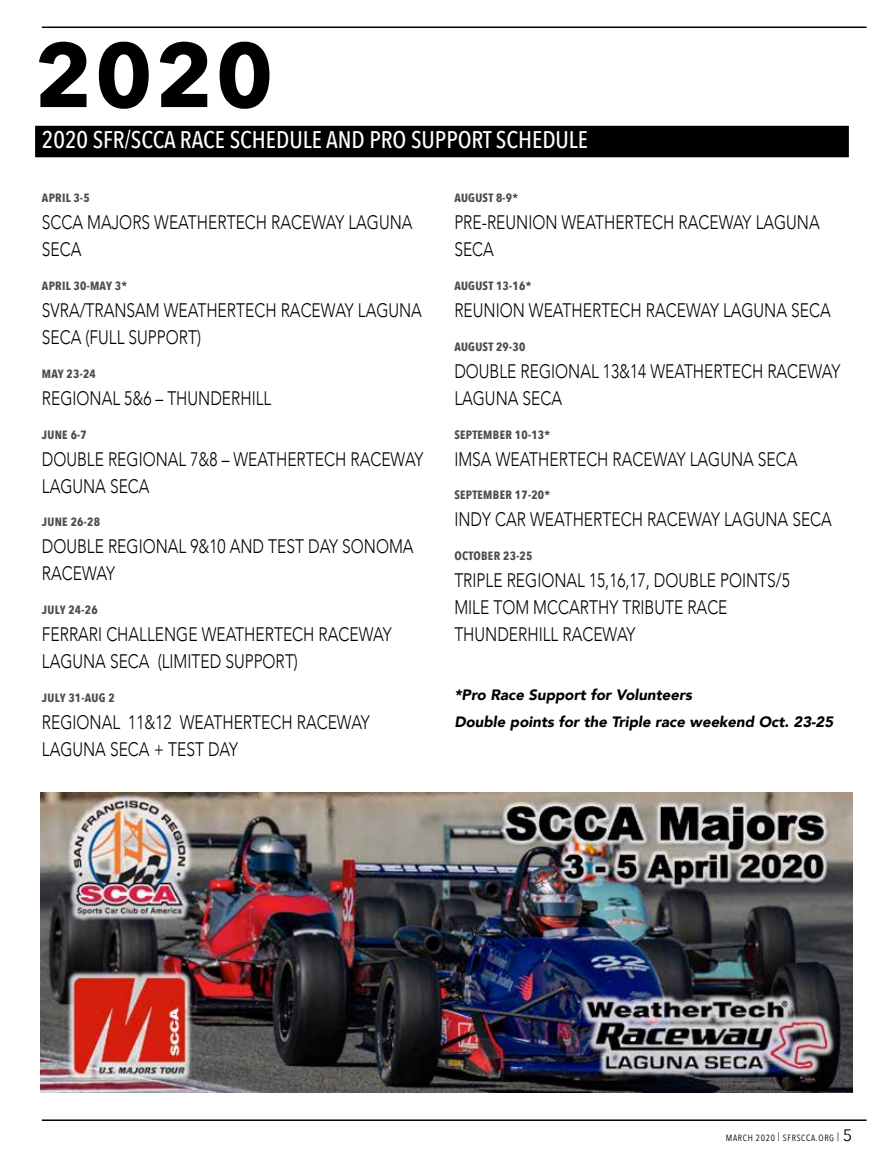
<style>
.page{position:relative;width:891px;height:1161px;background:#fff}
.page>*{position:absolute;margin:0;border:0;box-sizing:border-box;transform-origin:0 0}
.t1{font:700 90px "Avenir Next";color:#000}
.t2{font:500 24px "Avenir Next Condensed";color:#fff}
.t3{font:300 19.5px/27px "Avenir";color:#000;scale:.8 1}
.t4{font:italic 900 15px/27px "Avenir";color:#000}
.t5{font:700 12px "Avenir Next Condensed";letter-spacing:.025em;color:#4d4d4f}
.t6{font:9px "Avenir Next Condensed";letter-spacing:.075em;color:#000}
.s1{font-family:"Avenir Next";font-size:16.5px}
</style>
<div class="page">
<hr style="left:42px;top:1119px;width:825px;height:2px;background:#000">
<hr style="left:42px;top:27px;width:825px;height:1px;background:#000">
<div style="left:35px;top:126px;width:814px;height:31px;background:#000"></div>
<img style="left:40px;top:792px;width:813px;height:301px">
<h1 class="t1" style="left:34px;top:-2px;width:241px">2020</h1>
<p class="t2" style="left:42px;top:125px;width:548px">2020 SFR/SCCA RACE SCHEDULE AND PRO SUPPORT SCHEDULE</p>
<p class="t5" style="left:42px;top:191px;width:49px">APRIL 3-5</p>
<p class="t3" style="left:42px;top:209px;width:465px">SCCA MAJORS WEATHERTECH RACEWAY LAGUNA<br>SECA</p>
<p class="t5" style="left:42px;top:278px;width:87px">APRIL 30-MAY 3*</p>
<p class="t3" style="left:42px;top:297px;width:477px">SVRA/TRANSAM WEATHERTECH RACEWAY LAGUNA<br>SECA (FULL SUPPORT)</p>
<p class="t5" style="left:42px;top:366px;width:56px">MAY 23-24</p>
<p class="t3" style="left:42px;top:385px;width:288px">REGIONAL 5&amp;6 – THUNDERHILL</p>
<p class="t5" style="left:42px;top:427px;width:47px">JUNE 6-7</p>
<p class="t3" style="left:42px;top:445px;width:479px">DOUBLE REGIONAL 7&amp;8 – WEATHERTECH RACEWAY<br>LAGUNA SECA</p>
<p class="t5" style="left:42px;top:515px;width:60px">JUNE 26-28</p>
<p class="t3" style="left:42px;top:533px;width:466px">DOUBLE REGIONAL 9&amp;10 AND TEST DAY SONOMA<br>RACEWAY</p>
<p class="t5" style="left:42px;top:602px;width:57px">JULY 24-26</p>
<p class="t3" style="left:42px;top:621px;width:439px">FERRARI CHALLENGE WEATHERTECH RACEWAY<br>LAGUNA SECA (LIMITED SUPPORT)</p>
<p class="t5" style="left:42px;top:690px;width:74px">JULY 31-AUG 2</p>
<p class="t3" style="left:42px;top:709px;width:412px">REGIONAL 11&amp;12 WEATHERTECH RACEWAY<br>LAGUNA SECA + TEST DAY</p>
<p class="t5" style="left:454px;top:191px;width:65px">AUGUST 8-9*</p>
<p class="t3" style="left:454px;top:209px;width:458px">PRE-REUNION WEATHERTECH RACEWAY LAGUNA<br>SECA</p>
<p class="t5" style="left:454px;top:278px;width:79px">AUGUST 13-16*</p>
<p class="t3" style="left:454px;top:297px;width:472px">REUNION WEATHERTECH RACEWAY LAGUNA SECA</p>
<p class="t5" style="left:454px;top:339px;width:73px">AUGUST 29-30</p>
<p class="t3" style="left:454px;top:358px;width:484px">DOUBLE REGIONAL 13&amp;14 WEATHERTECH RACEWAY<br>LAGUNA SECA</p>
<p class="t5" style="left:454px;top:427px;width:97px">SEPTEMBER 10-13*</p>
<p class="t3" style="left:454px;top:445px;width:430px">IMSA WEATHERTECH RACEWAY LAGUNA SECA</p>
<p class="t5" style="left:454px;top:488px;width:97px">SEPTEMBER 17-20*</p>
<p class="t3" style="left:454px;top:506px;width:473px">INDY CAR WEATHERTECH RACEWAY LAGUNA SECA</p>
<p class="t5" style="left:454px;top:548px;width:80px">OCTOBER 23-25</p>
<p class="t3" style="left:454px;top:567px;width:421px">TRIPLE REGIONAL 15,16,17, DOUBLE POINTS/5<br>MILE TOM MCCARTHY TRIBUTE RACE<br>THUNDERHILL RACEWAY</p>
<p class="t4" style="left:454px;top:681px;width:381px">*Pro Race Support for Volunteers<br>Double points for the Triple race weekend Oct. 23-25</p>
<p class="t6" style="left:726px;top:1130px;width:128px">MARCH 2020 | SFRSCCA.ORG | <span class="s1">5</span></p>
</div>
